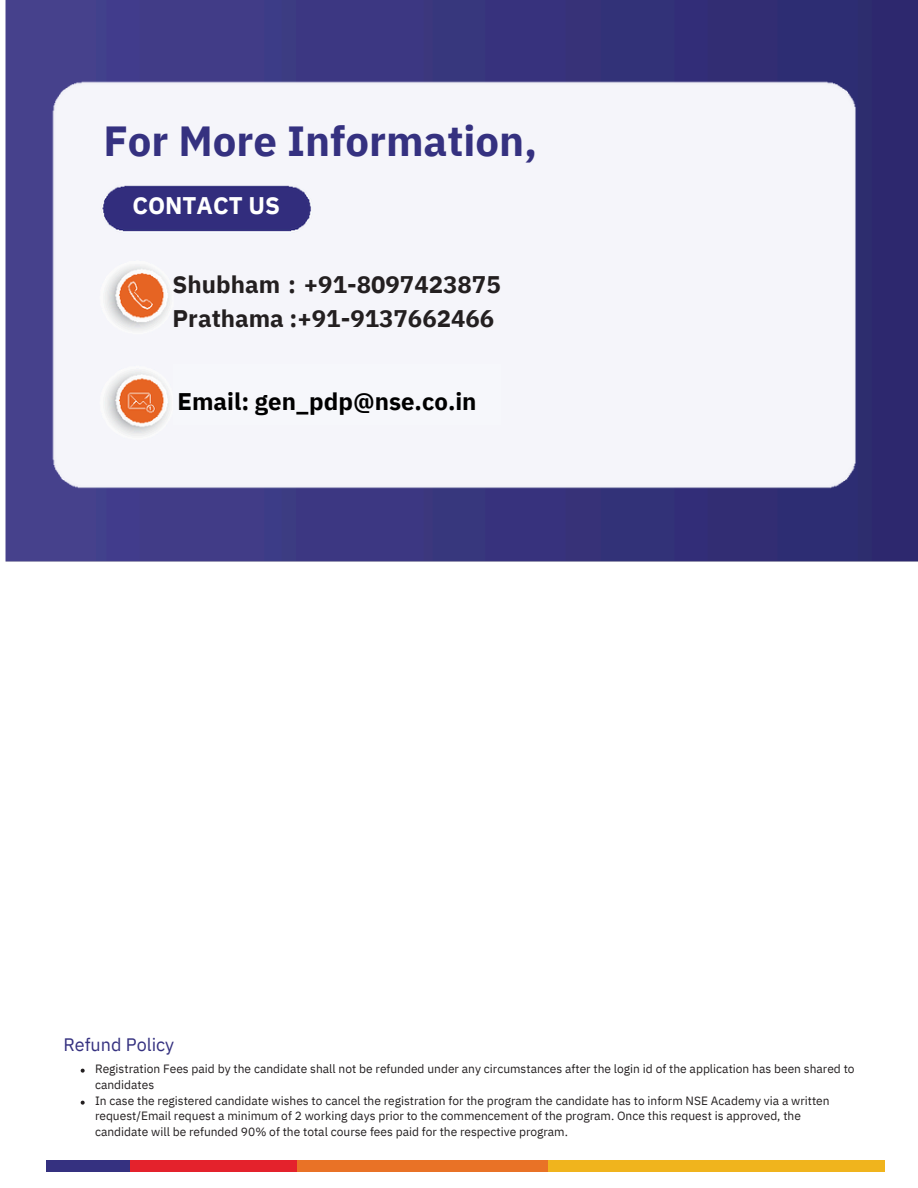
<style>
.page{position:relative;width:918px;height:1188px;background:#fff}
.page>*{position:absolute;margin:0;border:0;box-sizing:border-box;transform-origin:0 0}
.t1{font:700 42px "IBM Plex Sans";color:#353180}
.t2{font:700 24px/33.6px "IBM Plex Sans";color:#231f20}
.t3{font:24px "IBM Plex Sans";color:#000}
.t4{font:700 24px "IBM Plex Sans";color:#000}
.t5{font:700 24px "IBM Plex Sans";color:#fff}
.t6{font:18px "IBM Plex Sans";color:#353180}
.t7{font:12px/15.8px "IBM Plex Sans";color:#231f20}
</style>
<div class="page">
<img style="left:5px;top:0;width:913px;height:562px">
<img style="left:45px;top:74px;width:818px;height:421px">
<svg style="left:81px;top:1069px;width:4px;height:4px"></svg>
<svg style="left:81px;top:1101px;width:4px;height:4px"></svg>
<div style="left:130px;top:1160px;width:168px;height:12px;background:#e4222c"></div>
<div style="left:46px;top:1160px;width:83px;height:12px;background:#353180"></div>
<div style="left:298px;top:1160px;width:251px;height:12px;background:#e97226"></div>
<div style="left:549px;top:1160px;width:336px;height:12px;background:#f0b41d"></div>
<div style="left:173px;top:364px;width:328px;height:60px;background:#f6f7fb"></div>
<p class="t1" style="left:103px;top:113px;width:435px">For More Information,</p>
<p class="t5" style="left:132px;top:189px;width:149px">CONTACT US</p>
<h3 class="t2" style="left:173px;top:267px;width:330px">Shubham : +91-8097423875<br>Prathama :+91-9137662466</h3>
<h2 class="t3" style="left:173px;top:381px;width:287px">Email: gen_pdp@nse.co.in</h2>
<p class="t4" style="left:178px;top:385px;width:301px">Email: gen_pdp@nse.co.in</p>
<h4 class="t6" style="left:63px;top:1032px;width:112px">Refund Policy</h4>
<h5 class="t7" style="left:95px;top:1061px;width:761px">Registration Fees paid by the candidate shall not be refunded under any circumstances after the login id of the application has been shared to candidates</h5>
<h6 class="t7" style="left:95px;top:1092px;width:736px">In case the registered candidate wishes to cancel the registration for the program the candidate has to inform NSE Academy via a written request/Email request a minimum of 2 working days prior to the commencement of the program. Once this request is approved, the candidate will be refunded 90% of the total course fees paid for the respective program.</h6>
</div>
